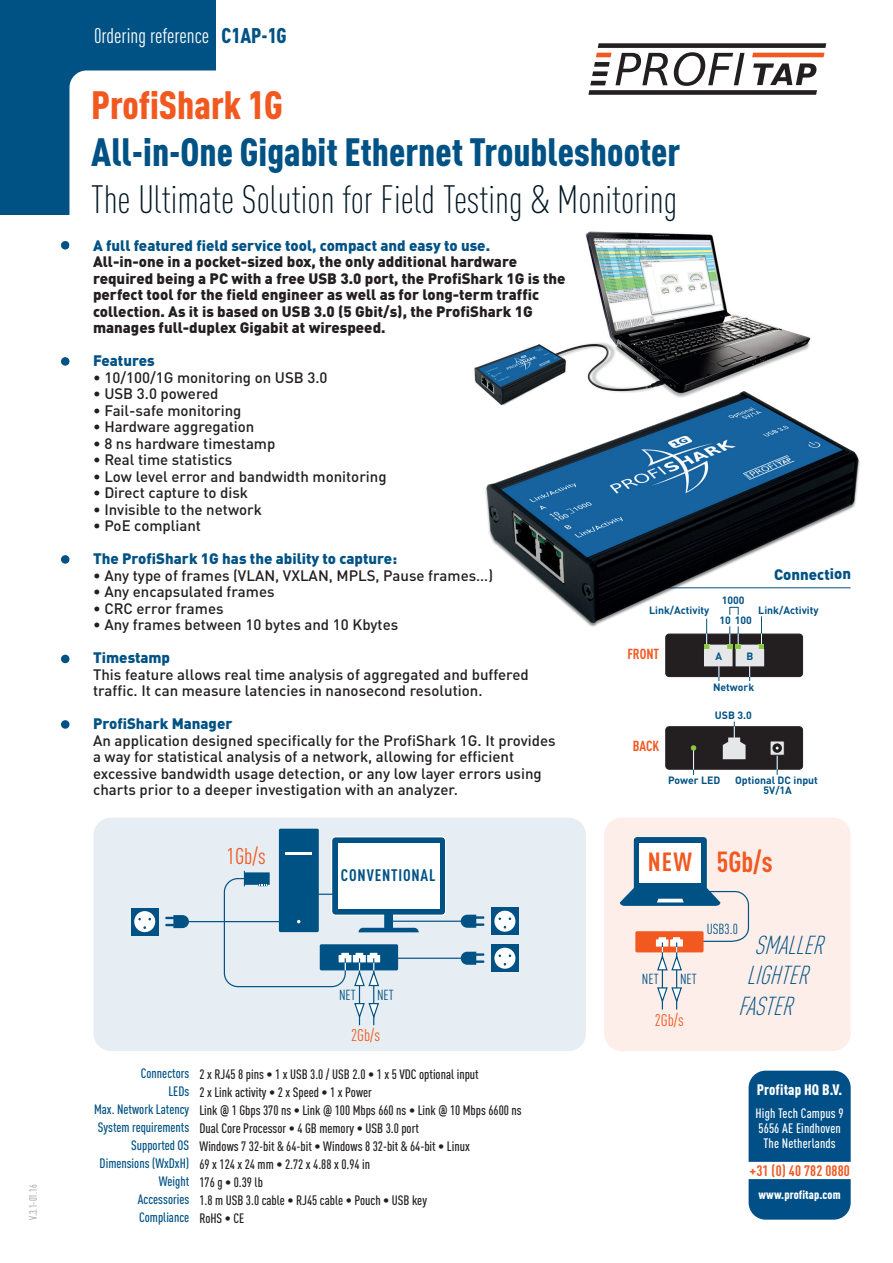
<style>
.page{position:relative;width:893px;height:1263px;background:#fff}
.page>*{position:absolute;margin:0;border:0;box-sizing:border-box;transform-origin:0 0}
.t1{font:300 condensed 39px "DINOT";color:#011622}
.t2{font:900 condensed 39px "DINOT";color:#005285}
.t3{font:900 condensed 39px "DINOT";color:#f15921}
.t4{font:700 condensed 28.65px "DINOT";color:#f15921}
.t5{font:italic 300 condensed 25.65px "DINOT";color:#005285}
.t6{font:condensed 22.5px "DINOT";color:#f15921}
.t7{font:condensed 21px "DINOT";color:#fff}
.t8{font:condensed 16.8px "DINOT";color:#f15921}
.t9{font:700 condensed 16.5px "DINOT";letter-spacing:.05em;color:#005285}
.t10{font:500 15px/16.5px "DINOT";color:#231f20}
.t11{font:900 15px/16.5px "DINOT";color:#231f20}
.t12{font:900 15px "DINOT";color:#005285}
.t13{font:700 condensed 15px "DINOT";letter-spacing:.01em;color:#f15921}
.t14{font:900 condensed 15px "DINOT";letter-spacing:.01em;color:#fff}
.t15{font:condensed 14.4px "DINOT";color:#005285}
.t16{font:700 condensed 14.4px "DINOT";color:#f15921}
.t17{font:500 condensed 13.5px/18px "DINOT";color:#231f20}
.t18{font:500 condensed 13.5px/18px "DINOT";color:#005285;text-align:right}
.t19{font:500 condensed 13.5px/15px "DINOT";letter-spacing:.01em;color:#fff;text-align:center}
.t20{font:900 condensed 12px "DINOT";letter-spacing:.01em;color:#fff}
.t21{font:700 10.5px/10.5px "DINOT";color:#005285;text-align:center}
.t22{font:condensed 10.5px "DINOT";color:#939598}
.s1{font-weight:900;color:#005285}
.s2{font-family:"Chartwell Lines";font-weight:400;font-stretch:normal}
.s3{font-size:25.95px}
</style>
<div class="page">
<div style="left:0;top:0;width:215px;height:214px;background:#005285"></div>
<div style="left:61px;top:357px;width:8px;height:9px;background:#005285;border-radius:50%"></div>
<div style="left:61px;top:241px;width:8px;height:9px;background:#005285;border-radius:50%"></div>
<div style="left:61px;top:555px;width:8px;height:9px;background:#005285;border-radius:50%"></div>
<div style="left:61px;top:655px;width:8px;height:8px;background:#005285;border-radius:50%"></div>
<div style="left:61px;top:720px;width:8px;height:9px;background:#005285;border-radius:50%"></div>
<div style="left:69px;top:70px;width:147px;height:177px;background:#fff"></div>
<img style="left:474px;top:231px;width:337px;height:161px">
<div style="left:666px;top:634px;width:136px;height:43px;background:#231f20;border-radius:3px"></div>
<div style="left:665px;top:634px;width:138px;height:43px;border:1px solid #231f20;border-radius:3px"></div>
<div style="left:666px;top:727px;width:136px;height:42px;background:#231f20;border-radius:3px"></div>
<div style="left:665px;top:726px;width:138px;height:44px;border:1px solid #231f20;border-radius:3px"></div>
<img style="left:485px;top:392px;width:375px;height:235px">
<svg style="left:704px;top:616px;width:60px;height:65px"></svg>
<svg style="left:691px;top:745px;width:5px;height:30px"></svg>
<div style="left:770px;top:741px;width:15px;height:15px;background:#e6e7e9;border:1px solid #231f20"></div>
<svg style="left:772px;top:743px;width:10px;height:10px"></svg>
<svg style="left:776px;top:747px;width:3px;height:28px"></svg>
<svg style="left:722px;top:722px;width:24px;height:37px"></svg>
<div style="left:93px;top:818px;width:493px;height:233px;background:#e6eef3;border-radius:18px"></div>
<div style="left:604px;top:818px;width:247px;height:233px;background:#fdeee9;border-radius:18px"></div>
<div style="left:279px;top:829px;width:40px;height:103px;background:#005285;border-radius:2px"></div>
<div style="left:331px;top:836px;width:115px;height:80px;border:2px solid #fff;border-radius:3px"></div>
<hr style="left:395px;top:958px;width:68px;height:1px;background:#005285">
<svg style="left:461px;top:952px;width:23px;height:13px"></svg>
<hr style="left:373px;top:958px;width:1px;height:67px;background:#005285">
<hr style="left:359px;top:958px;width:1px;height:67px;background:#005285">
<svg style="left:354px;top:1002px;width:25px;height:18px"></svg>
<hr style="left:389px;top:921px;width:74px;height:1px;background:#005285">
<svg style="left:461px;top:915px;width:23px;height:13px"></svg>
<hr style="left:187px;top:921px;width:112px;height:1px;background:#005285">
<svg style="left:165px;top:915px;width:24px;height:13px"></svg>
<div style="left:491px;top:907px;width:28px;height:28px;background:#005285"></div>
<div style="left:494px;top:911px;width:21px;height:21px;background:#fff;border-radius:50%"></div>
<div style="left:491px;top:944px;width:28px;height:28px;background:#005285"></div>
<div style="left:494px;top:948px;width:21px;height:21px;background:#fff;border-radius:50%"></div>
<div style="left:131px;top:908px;width:27px;height:27px;background:#005285"></div>
<div style="left:134px;top:911px;width:21px;height:21px;background:#fff;border-radius:50%"></div>
<svg style="left:223px;top:837px;width:222px;height:151px"></svg>
<hr style="left:676px;top:942px;width:1px;height:67px;background:#005285">
<hr style="left:662px;top:942px;width:1px;height:67px;background:#005285">
<svg style="left:620px;top:837px;width:130px;height:134px"></svg>
<svg style="left:657px;top:986px;width:25px;height:19px"></svg>
<svg style="left:588px;top:43px;width:238px;height:52px"></svg>
<svg style="left:749px;top:1179px;width:102px;height:41px;background:#0a568c"></svg>
<div style="left:749px;top:1070px;width:102px;height:92px;background:#004f87"></div>
<p class="t22" style="left:27px;top:1220px;width:37px;rotate:-90deg">V.3.1-01.16</p>
<h3 class="t7" style="left:94px;top:24px;width:194px">0rdering reference <span class="s1">C1AP-1G</span></h3>
<h1 class="t3" style="left:91px;top:81px;width:193px">ProfiShark 1G</h1>
<h1 class="t2" style="left:91px;top:128px;width:591px">All-in-One Gigabit Ethernet Troubleshooter</h1>
<h1 class="t1" style="left:91px;top:177px;width:588px">The Ultimate Solution for Field Testing &amp; Monitoring</h1>
<p class="t12" style="left:93px;top:235px;width:399px">A full featured field service tool, compact and easy to use.</p>
<p class="t11" style="left:93px;top:253px;width:474px">All-in-one in a pocket-sized box, the only additional hardware required being a PC with a free USB 3.0 port, the ProfiShark 1G is the perfect tool for the field engineer as well as for long-term traffic collection. As it is based on USB 3.0 (5 Gbit/s), the ProfiShark 1G manages full-duplex Gigabit at wirespeed.</p>
<p class="t12" style="left:93px;top:351px;width:63px">Features</p>
<p class="t10" style="left:93px;top:369px;width:236px">• 10/100/1G monitoring on USB 3.0</p>
<p class="t10" style="left:93px;top:385px;width:127px">• USB 3.0 powered</p>
<p class="t10" style="left:93px;top:402px;width:150px">• Fail-safe monitoring</p>
<p class="t10" style="left:93px;top:418px;width:163px">• Hardware aggregation</p>
<p class="t10" style="left:93px;top:435px;width:184px">• 8 ns hardware timestamp</p>
<p class="t10" style="left:93px;top:451px;width:141px">• Real time statistics</p>
<p class="t10" style="left:93px;top:468px;width:295px">• Low level error and bandwidth monitoring</p>
<p class="t10" style="left:93px;top:484px;width:157px">• Direct capture to disk</p>
<p class="t10" style="left:93px;top:501px;width:170px">• Invisible to the network</p>
<p class="t10" style="left:93px;top:517px;width:110px">• PoE compliant</p>
<p class="t12" style="left:93px;top:549px;width:306px">The ProfiShark 1G has the ability to capture:</p>
<p class="t10" style="left:93px;top:567px;width:401px">• Any type of frames (VLAN, VXLAN, MPLS, Pause frames…)</p>
<p class="t10" style="left:93px;top:583px;width:183px">• Any encapsulated frames</p>
<p class="t10" style="left:93px;top:600px;width:132px">• CRC error frames</p>
<p class="t10" style="left:93px;top:616px;width:307px">• Any frames between 10 bytes and 10 Kbytes</p>
<p class="t12" style="left:93px;top:648px;width:79px">Timestamp</p>
<p class="t10" style="left:93px;top:666px;width:437px">This feature allows real time analysis of aggregated and buffered traffic. It can measure latencies in nanosecond resolution.</p>
<p class="t12" style="left:93px;top:714px;width:141px">ProfiShark Manager</p>
<p class="t10" style="left:93px;top:732px;width:464px">An application designed specifically for the ProfiShark 1G. It provides a way for statistical analysis of a network, allowing for efficient excessive bandwidth usage detection, or any low layer errors using charts prior to a deeper investigation with an analyzer.</p>
<h3 class="t6" style="left:227px;top:843px;width:40px">1Gb/s</h3>
<p class="t9" style="left:341px;top:865px;width:96px">CONVENTIONAL</p>
<p class="t15" style="left:339px;top:986px;width:18px">NET</p>
<p class="t15" style="left:377px;top:987px;width:18px">NET</p>
<p class="t8" style="left:351px;top:1025px;width:30px">2Gb/s</p>
<p class="t18" style="left:94px;top:1064px;width:97px">Connectors<br>LEDs<br>Max. Network Latency<br>System requirements<br>Supported OS<br>Dimensions (WxDxH)<br>Weight<br>Accessories<br>Compliance</p>
<p class="t17" style="left:199px;top:1065px;width:324px">2 x RJ45 8 pins • 1 x USB 3.0 / USB 2.0 • 1 x 5 VDC optional input<br>2 x Link activity • 2 x Speed • 1 x Power<br>Link <span class="s2">@</span> 1 Gbps 370 ns • Link <span class="s2">@</span> 100 Mbps 660 ns • Link <span class="s2">@</span> 10 Mbps 6600 ns Dual Core Processor • 4 GB memory • USB 3.0 port<br>Windows 7 32-bit &amp; 64-bit • Windows 8 32-bit &amp; 64-bit • Linux<br>69 x 124 x 24 mm • 2.72 x 4.88 x 0.94 in<br>176 g • 0.39 lb<br>1.8 m USB 3.0 cable • RJ45 cable • Pouch • USB key<br>RoHS • CE</p>
<p class="t21" style="left:649px;top:605px;width:62px">Link/Activity</p>
<p class="t12" style="left:774px;top:564px;width:79px">Connection</p>
<p class="t21" style="left:722px;top:595px;width:24px">1000</p>
<p class="t21" style="left:758px;top:605px;width:62px">Link/Activity</p>
<p class="t21" style="left:719px;top:615px;width:34px">10 100</p>
<p class="t16" style="left:627px;top:646px;width:33px">FRONT</p>
<p class="t16" style="left:633px;top:737px;width:28px">BACK</p>
<p class="t21" style="left:715px;top:650px;width:8px">A</p>
<p class="t21" style="left:746px;top:650px;width:8px">B</p>
<p class="t21" style="left:713px;top:682px;width:43px">Network</p>
<p class="t21" style="left:715px;top:710px;width:38px">USB 3.0</p>
<p class="t21" style="left:668px;top:775px;width:54px">Power LED</p>
<p class="t21" style="left:735px;top:775px;width:84px">Optional DC input<br>5V/1A</p>
<h2 class="t4" style="left:648px;top:844px;width:126px"><span class="s3">NEW</span> 5Gb/s</h2>
<p class="t15" style="left:642px;top:971px;width:18px">NET</p>
<p class="t15" style="left:680px;top:971px;width:18px">NET</p>
<p class="t8" style="left:655px;top:1010px;width:30px">2Gb/s</p>
<p class="t15" style="left:707px;top:921px;width:32px">USB3.0</p>
<h3 class="t5" style="left:754px;top:930px;width:78px">SMALLER</h3>
<h3 class="t5" style="left:746px;top:961px;width:71px">LIGHTER</h3>
<h3 class="t5" style="left:738px;top:991px;width:63px">FASTER</h3>
<p class="t14" style="left:757px;top:1080px;width:87px">Profitap HQ B.V.</p>
<p class="t19" style="left:756px;top:1106px;width:90px">High Tech Campus 9<br>5656 AE Eindhoven<br>The Netherlands</p>
<p class="t13" style="left:749px;top:1161px;width:102px">+31 (0) 40 782 0880</p>
<p class="t20" style="left:759px;top:1187px;width:84px">www.profitap.com</p>
</div>
